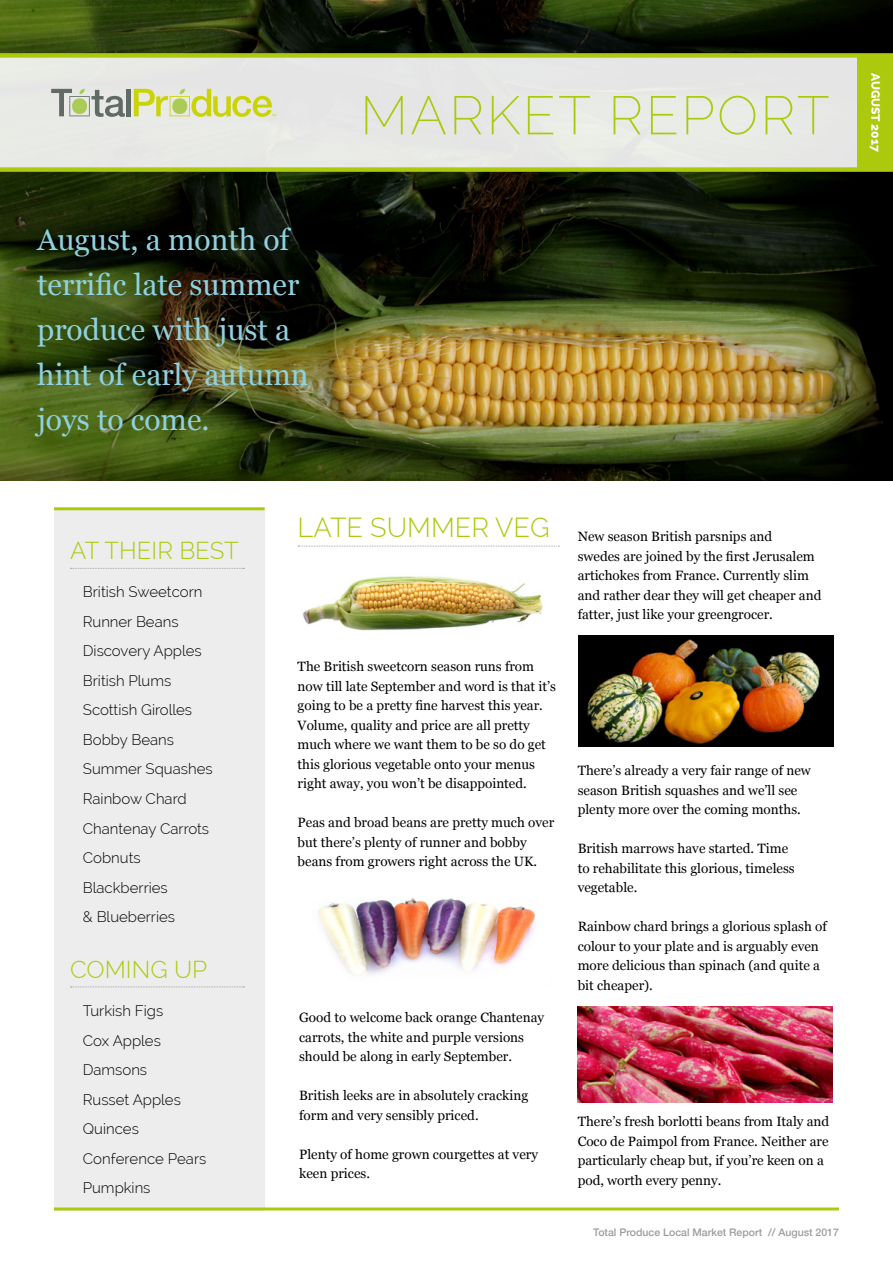
<style>
.page{position:relative;width:893px;height:1263px;background:#fff}
.page>*{position:absolute;margin:0;border:0;box-sizing:border-box;transform-origin:0 0}
.t1{font:200 54px "Raleway";letter-spacing:.04em;color:#adc90e}
.t2{font:30px/45px "Georgia";color:#8fd1e0}
.t3{font:300 27px "Raleway";color:#adc90e}
.t4{font:300 24px "Raleway";color:#adc90e}
.t5{font:300 15px/29.5px "Raleway";color:#000}
.t6{font:13.5px/19.5px "Georgia";color:#000}
.t7{font:800 12px "Raleway";color:#fff}
.t8{font:500 10.5px "Helvetica Neue";color:#9d9d9c}
</style>
<div class="page">
<div style="left:54px;top:510px;width:211px;height:700px;background:#ededed"></div>
<img style="left:0;top:0;width:893px;height:481px">
<div style="left:0;top:48px;width:893px;height:129px;background:#000;opacity:.5"></div>
<div style="left:0;top:57px;width:893px;height:111px;background:#e7e8e5"></div>
<div style="left:858px;top:54px;width:35px;height:117px;background:#adc90e"></div>
<hr style="left:127px;top:89px;width:4px;height:27px;background:#616a66">
<svg style="left:51px;top:89px;width:74px;height:28px"></svg>
<svg style="left:134px;top:89px;width:142px;height:28px"></svg>
<svg style="left:298px;top:546px;width:261px;height:1px"></svg>
<svg style="left:70px;top:568px;width:174px;height:1px"></svg>
<svg style="left:70px;top:986px;width:174px;height:1px"></svg>
<hr style="left:54px;top:1207px;width:785px;height:3px;background:#adc90e">
<hr style="left:54px;top:507px;width:211px;height:3px;background:#adc90e">
<div style="left:0;top:53px;width:893px;height:5px;background:#adc90e"></div>
<div style="left:0;top:167px;width:893px;height:5px;background:#adc90e"></div>
<img style="left:303px;top:576px;width:240px;height:55px">
<img style="left:318px;top:898px;width:217px;height:78px">
<img style="left:578px;top:636px;width:255px;height:110px">
<img style="left:578px;top:1007px;width:255px;height:95px">
<h2 class="t2" style="left:37px;top:216px;width:273px">August, a month of terrific late summer produce with just a hint of early autumn joys to come.</h2>
<h1 class="t1" style="left:360px;top:84px;width:471px">MARKET REPORT</h1>
<p class="t7" style="left:882px;top:73px;width:80px;rotate:90deg">AUGUST 2017</p>
<h3 class="t4" style="left:70px;top:537px;width:170px">AT THEIR BEST</h3>
<p class="t5" style="left:83px;top:577px;width:131px">British Sweetcorn<br>Runner Beans<br>Discovery Apples<br>British Plums<br>Scottish Girolles<br>Bobby Beans<br>Summer Squashes<br>Rainbow Chard<br>Chantenay Carrots<br>Cobnuts<br>Blackberries<br>&amp; Blueberries</p>
<h3 class="t4" style="left:70px;top:955px;width:138px">COMING UP</h3>
<p class="t5" style="left:83px;top:996px;width:125px">Turkish Figs<br>Cox Apples<br>Damsons<br>Russet Apples<br>Quinces<br>Conference Pears<br>Pumpkins</p>
<h3 class="t3" style="left:298px;top:512px;width:254px">LATE SUMMER VEG</h3>
<p class="t6" style="left:298px;top:656px;width:260px">The British sweetcorn season runs from now till late September and word is that it’s going to be a pretty fine harvest this year.<br>Volume, quality and price are all pretty much where we want them to be so do get this glorious vegetable onto your menus right away, you won’t be disappointed.</p>
<p class="t6" style="left:298px;top:812px;width:258px">Peas and broad beans are pretty much over but there’s plenty of runner and bobby beans from growers right across the UK.</p>
<p class="t6" style="left:299px;top:1007px;width:247px">Good to welcome back orange Chantenay carrots, the white and purple versions should be along in early September.</p>
<p class="t6" style="left:299px;top:1085px;width:231px">British leeks are in absolutely cracking form and very sensibly priced.</p>
<p class="t6" style="left:299px;top:1144px;width:240px">Plenty of home grown courgettes at very keen prices.</p>
<p class="t6" style="left:578px;top:526px;width:245px">New season British parsnips and<br>swedes are joined by the first Jerusalem artichokes from France. Currently slim and rather dear they will get cheaper and fatter, just like your greengrocer.</p>
<p class="t6" style="left:578px;top:760px;width:235px">There’s already a very fair range of new season British squashes and we’ll see plenty more over the coming months.</p>
<p class="t6" style="left:578px;top:838px;width:219px">British marrows have started. Time to rehabilitate this glorious, timeless vegetable.</p>
<p class="t6" style="left:578px;top:916px;width:251px">Rainbow chard brings a glorious splash of colour to your plate and is arguably even more delicious than spinach (and quite a bit cheaper).</p>
<p class="t6" style="left:578px;top:1111px;width:253px">There’s fresh borlotti beans from Italy and Coco de Paimpol from France. Neither are particularly cheap but, if you’re keen on a pod, worth every penny.</p>
<p class="t8" style="left:593px;top:1223px;width:247px">Total Produce Local Market Report // August 2017</p>
</div>
